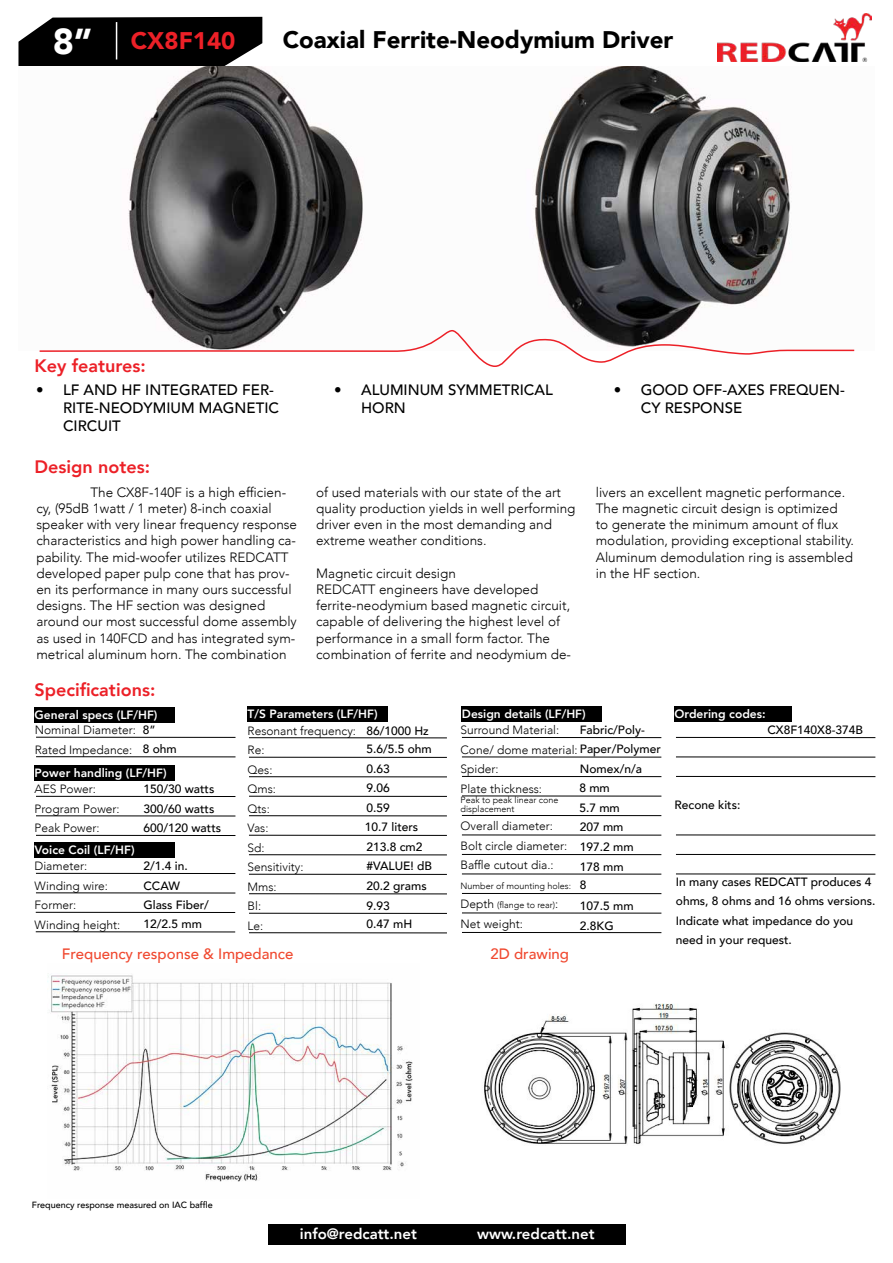
<style>
.page{position:relative;width:893px;height:1263px;background:#fff}
.page>*{position:absolute;margin:0;border:0;box-sizing:border-box;transform-origin:0 0}
.t1{font:900 24px "Avenir";color:#000}
.t2{font:900 24px "Avenir";color:#ec2027}
.t3{font:800 18px "Avenir";color:#ec2027}
.t4{font:500 15px/18px "Avenir";color:#000}
.t5{font:500 15px "Avenir";color:#f04930}
.t6{font:800 15px "Avenir";color:#fff}
.t7{font:300 13.5px/16.2px "Avenir";color:#000}
.t8{font:500 12px/19.4px "Avenir";color:#000}
.t9{font:300 12px/19.5px "Avenir";color:#000}
.t10{font:800 12px "Avenir";color:#fff}
.t11{font:300 9px/9px "Avenir";color:#000}
.t12{font:500 9px "Avenir";color:#000}
.s1{font-size:36px;color:#fff}
.s2{font-weight:500}
.s3{font-size:12px}
</style>
<div class="page">
<svg style="left:18px;top:17px;width:244px;height:50px;background:#181717"></svg>
<img style="left:717px;top:13px;width:155px;height:49px">
<hr style="left:116px;top:22px;width:1px;height:37px;background:#fff">
<div style="left:268px;top:1224px;width:180px;height:21px;background:#000"></div>
<div style="left:446px;top:1224px;width:180px;height:21px;background:#000"></div>
<div style="left:35px;top:707px;width:140px;height:15px;background:#000"></div>
<div style="left:35px;top:765px;width:140px;height:16px;background:#000"></div>
<div style="left:248px;top:706px;width:140px;height:16px;background:#000"></div>
<div style="left:462px;top:706px;width:140px;height:16px;background:#000"></div>
<div style="left:675px;top:706px;width:117px;height:16px;background:#000"></div>
<hr style="left:36px;top:737px;width:200px;height:1px;background:#000">
<hr style="left:36px;top:756px;width:200px;height:1px;background:#000">
<hr style="left:36px;top:796px;width:199px;height:1px;background:#000">
<hr style="left:249px;top:737px;width:198px;height:1px;background:#000">
<hr style="left:462px;top:737px;width:199px;height:1px;background:#000">
<hr style="left:676px;top:737px;width:199px;height:1px;background:#000">
<hr style="left:249px;top:776px;width:198px;height:1px;background:#000">
<hr style="left:462px;top:776px;width:199px;height:1px;background:#000">
<hr style="left:676px;top:776px;width:199px;height:1px;background:#000">
<hr style="left:249px;top:815px;width:198px;height:1px;background:#000">
<hr style="left:462px;top:815px;width:199px;height:1px;background:#000">
<hr style="left:249px;top:854px;width:198px;height:1px;background:#000">
<hr style="left:462px;top:854px;width:199px;height:1px;background:#000">
<hr style="left:676px;top:854px;width:199px;height:1px;background:#000">
<hr style="left:249px;top:893px;width:198px;height:1px;background:#000">
<hr style="left:462px;top:893px;width:199px;height:1px;background:#000">
<hr style="left:36px;top:815px;width:199px;height:1px;background:#000">
<hr style="left:249px;top:757px;width:198px;height:1px;background:#000">
<hr style="left:462px;top:757px;width:199px;height:1px;background:#000">
<hr style="left:676px;top:757px;width:199px;height:1px;background:#000">
<hr style="left:249px;top:796px;width:198px;height:1px;background:#000">
<hr style="left:462px;top:796px;width:199px;height:1px;background:#000">
<hr style="left:249px;top:835px;width:198px;height:1px;background:#000">
<hr style="left:462px;top:835px;width:199px;height:1px;background:#000">
<hr style="left:676px;top:835px;width:199px;height:1px;background:#000">
<hr style="left:249px;top:874px;width:198px;height:1px;background:#000">
<hr style="left:462px;top:874px;width:199px;height:1px;background:#000">
<hr style="left:676px;top:874px;width:199px;height:1px;background:#000">
<hr style="left:249px;top:913px;width:198px;height:1px;background:#000">
<hr style="left:462px;top:913px;width:199px;height:1px;background:#000">
<hr style="left:36px;top:835px;width:199px;height:1px;background:#000">
<hr style="left:249px;top:932px;width:198px;height:1px;background:#000">
<hr style="left:462px;top:932px;width:199px;height:1px;background:#000">
<div style="left:35px;top:842px;width:140px;height:16px;background:#000"></div>
<hr style="left:36px;top:873px;width:199px;height:1px;background:#000">
<hr style="left:36px;top:892px;width:199px;height:1px;background:#000">
<hr style="left:36px;top:912px;width:199px;height:1px;background:#000">
<hr style="left:36px;top:931px;width:199px;height:1px;background:#000">
<img style="left:127px;top:67px;width:665px;height:262px">
<img style="left:484px;top:1003px;width:357px;height:141px">
<img style="left:48px;top:975px;width:365px;height:207px">
<svg style="left:39px;top:329px;width:816px;height:38px"></svg>
<h1 class="t2" style="left:53px;top:20px;width:184px"><span class="s1">8”</span> CX8F140</h1>
<h1 class="t1" style="left:283px;top:19px;width:392px">Coaxial Ferrite-Neodymium Driver</h1>
<h2 class="t3" style="left:35px;top:351px;width:113px">Key features:</h2>
<p class="t4" style="left:63px;top:380px;width:218px;text-indent:-27px">• LF AND HF INTEGRATED FER-<br>RITE-NEODYMIUM MAGNETIC<br>CIRCUIT</p>
<p class="t4" style="left:361px;top:380px;width:193px;text-indent:-27px">• ALUMINUM SYMMETRICAL<br>HORN</p>
<p class="t4" style="left:641px;top:380px;width:206px;text-indent:-27px">• GOOD OFF-AXES FREQUEN-<br>CY RESPONSE</p>
<h2 class="t3" style="left:35px;top:452px;width:117px">Design notes:</h2>
<p class="t7" style="left:36px;top:484px;width:262px;text-indent:54px">The CX8F-140F is a high efficien&shy;cy, (95dB 1watt / 1 meter) 8-inch coaxial speaker with very linear frequency response characteristics and high power handling ca&shy;pability. The mid-woofer utilizes REDCATT developed paper pulp cone that has prov&shy;en its performance in many ours successful designs. The HF section was designed around our most successful dome assembly as used in 140FCD and has integrated sym&shy;metrical aluminum horn. The combination</p>
<p class="t7" style="left:316px;top:484px;width:261px">of used materials with our state of the art quality production yields in well performing driver even in the most demanding and extreme weather conditions.</p>
<p class="t7" style="left:316px;top:565px;width:256px">Magnetic circuit design<br>REDCATT engineers have developed ferrite-neodymium based magnetic circuit, capable of delivering the highest level of performance in a small form factor. The combination of ferrite and neodymium de-</p>
<h2 class="t3" style="left:35px;top:676px;width:122px">Specifications:</h2>
<p class="t7" style="left:596px;top:484px;width:260px">livers an excellent magnetic performance.<br>The magnetic circuit design is optimized<br>to generate the minimum amount of flux modulation, providing exceptional stability.<br>Aluminum demodulation ring is assembled in the HF section.</p>
<p class="t10" style="left:35px;top:705px;width:124px">General specs (LF/HF)</p>
<p class="t10" style="left:248px;top:705px;width:131px">T/S Parameters (LF/HF)</p>
<p class="t10" style="left:462px;top:705px;width:125px">Design details (LF/HF)</p>
<p class="t10" style="left:675px;top:705px;width:93px">Ordering codes:</p>
<p class="t8" style="left:580px;top:719px;width:67px">Fabric/Poly-</p>
<p class="t8" style="left:579px;top:758px;width:64px">Nomex/n/a<br>8 mm<br>5.7 mm<br>207 mm<br>197.2 mm<br>178 mm</p>
<p class="t8" style="left:580px;top:874px;width:55px;line-height:21px">8<br>107.5 mm</p>
<p class="t8" style="left:580px;top:915px;width:35px">2.8KG</p>
<p class="t9" style="left:35px;top:720px;width:103px">Nominal Diameter:<br>Rated Impedance:</p>
<p class="t9" style="left:35px;top:779px;width:86px">AES Power:<br>Program Power:<br>Peak Power:</p>
<p class="t9" style="left:248px;top:721px;width:110px">Resonant frequency:<br>Re:<br>Qes:<br>Qms:<br>Qts:<br>Vas:<br>Sd:<br>Sensitivity:<br>Mms:<br>Bl:<br>Le:</p>
<p class="t9" style="left:460px;top:720px;width:202px">Surround Material:<br>Cone/ dome material: <span class="s2">Paper/Polymer<br></span>Spider:<br>Plate thickness:</p>
<p class="t8" style="left:143px;top:719px;width:14px">8”</p>
<p class="t8" style="left:767px;top:720px;width:97px">CX8F140X8-374B</p>
<p class="t8" style="left:143px;top:738px;width:36px">8 ohm</p>
<p class="t8" style="left:144px;top:779px;width:79px">150/30 watts<br>300/60 watts<br>600/120 watts</p>
<p class="t8" style="left:144px;top:855px;width:46px;line-height:19.8px">2/1.4 in.<br>CCAW</p>
<p class="t8" style="left:144px;top:894px;width:67px">Glass Fiber/<br>12/2.5 mm</p>
<p class="t8" style="left:365px;top:720px;width:69px">86/1000 Hz<br>5.6/5.5 ohm<br>0.63<br>9.06<br>0.59<br>10.7 liters<br>213.8 cm2 #VALUE! dB</p>
<p class="t8" style="left:366px;top:875px;width:62px;line-height:20.4px">20.2 grams<br>9.93</p>
<p class="t8" style="left:366px;top:913px;width:47px">0.47 mH</p>
<p class="t10" style="left:35px;top:764px;width:134px">Power handling (LF/HF)</p>
<p class="t11" style="left:460px;top:796px;width:100px">Peak to peak linear cone displacement</p>
<p class="t9" style="left:460px;top:816px;width:108px">Overall diameter:<br>Bolt circle diameter:<br>Baffle cutout dia.:</p>
<p class="t11" style="left:460px;top:876px;width:112px;line-height:19.5px">Number of mounting holes:<br><span class="s3">Depth</span> (flange to rear)<span class="s3">:</span></p>
<p class="t9" style="left:460px;top:914px;width:64px">Net weight:</p>
<p class="t8" style="left:675px;top:795px;width:67px">Recone kits:</p>
<p class="t10" style="left:35px;top:841px;width:102px">Voice Coil (LF/HF)</p>
<p class="t9" style="left:35px;top:856px;width:87px">Diameter:<br>Winding wire:<br>Former:<br>Winding height:</p>
<p class="t5" style="left:62px;top:941px;width:233px">Frequency response &amp; Impedance</p>
<p class="t8" style="left:676px;top:871px;width:201px">In many cases REDCATT produces 4 ohms, 8 ohms and 16 ohms versions.<br>Indicate what impedance do you need in your request.</p>
<p class="t5" style="left:490px;top:941px;width:80px">2D drawing</p>
<p class="t12" style="left:32px;top:1197px;width:182px">Frequency response measured on IAC baffle</p>
<p class="t6" style="left:300px;top:1222px;width:119px">info@redcatt.net</p>
<p class="t6" style="left:477px;top:1222px;width:119px">www.redcatt.net</p>
</div>
